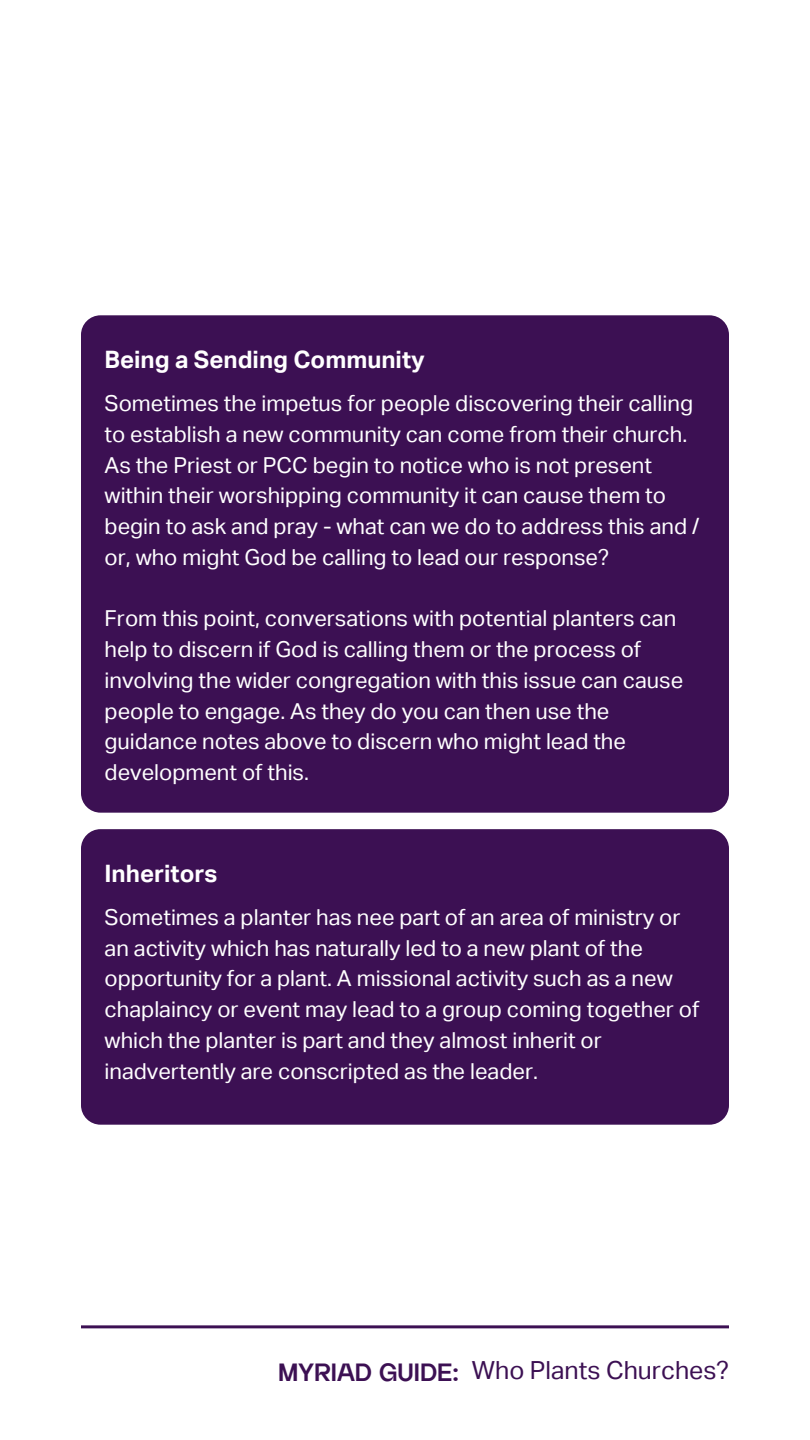
<style>
.page{position:relative;width:810px;height:1440px;background:#fff}
.page>*{position:absolute;margin:0;border:0;box-sizing:border-box;transform-origin:0 0}
.t1{font:25px "Aktiv Grotesk";color:#3c1053}
.t2{font:700 24px "Aktiv Grotesk";color:#fff}
.t3{font:22px/30.8px "Aktiv Grotesk";color:#fff}
.s1{font-family:"Almarena Display";font-weight:700}
</style>
<div class="page">
<div style="left:81px;top:829px;width:648px;height:296px;background:#3c1053;border-radius:20px"></div>
<div style="left:81px;top:315px;width:648px;height:498px;background:#3c1053;border-radius:20px"></div>
<hr style="left:81px;top:1325px;width:648px;height:3px;background:#3c1053">
<p class="t2" style="left:105px;top:351px;width:322px">Being a Sending Community</p>
<p class="t3" style="left:105px;top:391px;width:596px">Sometimes the impetus for people discovering their calling to establish a new community can come from their church.<br>As the Priest or PCC begin to notice who is not present within their worshipping community it can cause them to begin to ask and pray - what can we do to address this and / or, who might God be calling to lead our response?</p>
<p class="t3" style="left:105px;top:606px;width:580px">From this point, conversations with potential planters can help to discern if God is calling them or the process of involving the wider congregation with this issue can cause people to engage. As they do you can then use the guidance notes above to discern who might lead the development of this.</p>
<p class="t2" style="left:105px;top:865px;width:114px">Inheritors</p>
<p class="t3" style="left:105px;top:905px;width:596px">Sometimes a planter has nee part of an area of ministry or an activity which has naturally led to a new plant of the opportunity for a plant. A missional activity such as a new chaplaincy or event may lead to a group coming together of which the planter is part and they almost inherit or inadvertently are conscripted as the leader.</p>
<p class="t1" style="left:278px;top:1361px;width:452px"><span class="s1">MYRIAD GUIDE:</span> Who Plants Churches?</p>
</div>
